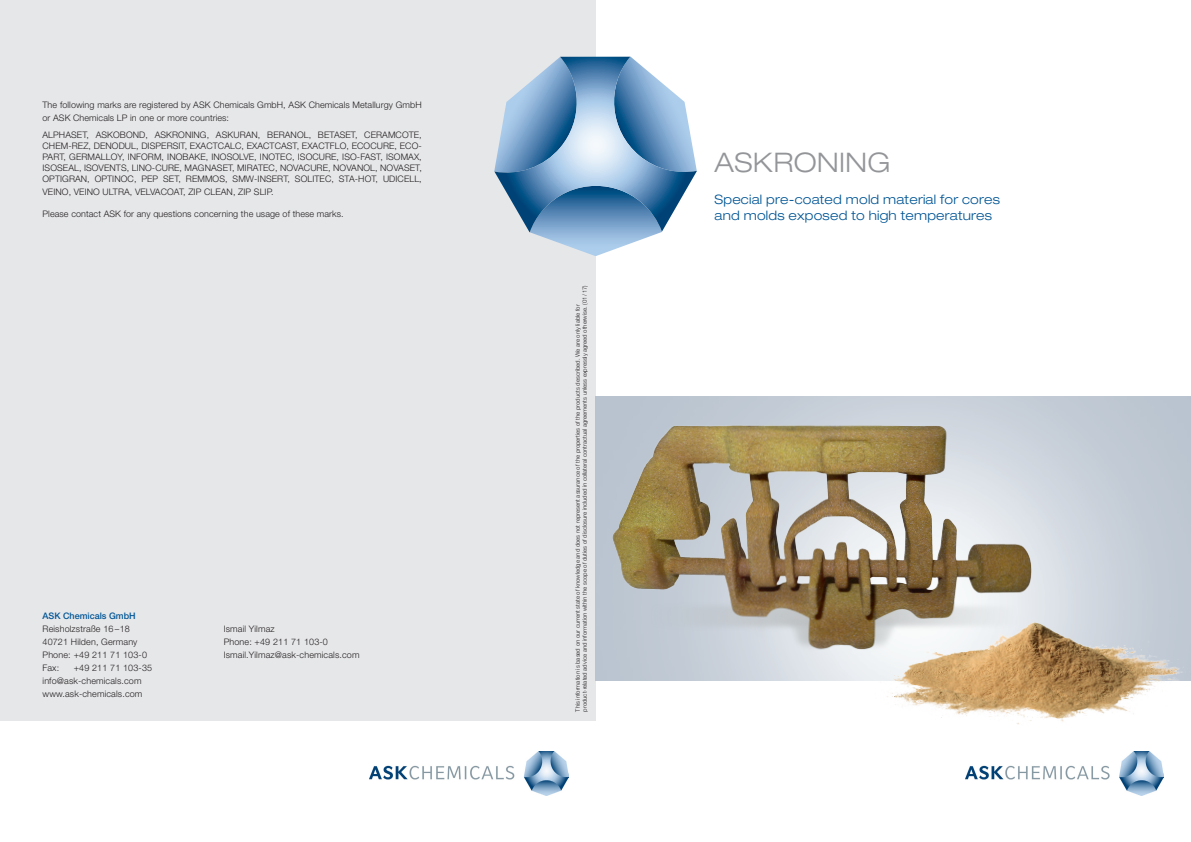
<style>
.page{position:relative;width:1191px;height:842px;background:#fff}
.page>*{position:absolute;margin:0;border:0;box-sizing:border-box;transform-origin:0 0}
.head_titel_50__s_13{font:300 expanded 27px "Helvetica Neue LT Pro";letter-spacing:.015em;color:#939598}
.subhead_titel{font:300 expanded 13px/16px "Helvetica Neue LT Pro";letter-spacing:.015em;color:#005595}
.Copy_9_13_en{font:300 9px/11px "Helvetica Neue LT Pro";letter-spacing:.01em;color:#231f20}
.Adresse_9_13{font:300 9px/13px "Helvetica Neue LT Pro";letter-spacing:.015em;color:#231f20}
.Adresse_9_13-2{font:500 9px "Helvetica Neue LT Pro";color:#005595}
.Copy_9_13_en-2{font:300 6px/7px "Helvetica Neue LT Pro";letter-spacing:-.005em;color:#231f20}
</style>
<div class="page">
<div style="left:0;top:0;width:595px;height:720px;background:#e6e7e9"></div>
<img style="left:595px;top:397px;width:449px;height:283px">
<img style="left:860px;top:586px;width:331px;height:139px">
<img style="left:370px;top:751px;width:198px;height:44px">
<svg style="left:494px;top:57px;width:203px;height:199px"></svg>
<img style="left:965px;top:751px;width:198px;height:44px">
<p class="Copy_9_13_en" style="left:43px;top:99px;width:381px;line-height:13px">The following marks are registered by ASK Chemicals GmbH, ASK Chemicals Metallurgy GmbH or ASK Chemicals LP in one or more countries:</p>
<p class="Copy_9_13_en" style="left:43px;top:129px;width:381px;text-align:justify">ALPHASET, ASKOBOND, ASKRONING, ASKURAN, BERANOL, BETASET, CERAMCOTE, CHEM-REZ, DENODUL, DISPERSIT, EXACTCALC, EXACTCAST, EXACTFLO, ECOCURE, ECO-PART, GERMALLOY, INFORM, INOBAKE, INOSOLVE, INOTEC, ISOCURE, ISO-FAST, ISOMAX, ISOSEAL, ISOVENTS, LINO-CURE, MAGNASET, MIRATEC, NOVACURE, NOVANOL, NOVASET, OPTIGRAN, OPTINOC, PEP SET, REMMOS, SMW-INSERT, SOLITEC, STA-HOT, UDICELL,</p>
<p class="Copy_9_13_en" style="left:43px;top:186px;width:232px">VEINO, VEINO ULTRA, VELVACOAT, ZIP CLEAN, ZIP SLIP.</p>
<p class="Copy_9_13_en" style="left:43px;top:208px;width:303px">Please contact ASK for any questions concerning the usage of these marks.</p>
<p class="Adresse_9_13-2" style="left:43px;top:610px;width:95px">ASK Chemicals GmbH</p>
<p class="Adresse_9_13" style="left:43px;top:622px;width:96px">Reisholzstraße 16 –18<br>40721 Hilden, Germany</p>
<p class="Adresse_9_13" style="left:43px;top:648px;width:106px">Phone: +49 211 71 103-0<br>Fax:</p>
<p class="Adresse_9_13" style="left:74px;top:661px;width:80px">+49 211 71 103-35</p>
<p class="Adresse_9_13" style="left:43px;top:674px;width:101px">info@ask-chemicals.com</p>
<p class="Adresse_9_13" style="left:43px;top:687px;width:101px">www.ask-chemicals.com</p>
<p class="Adresse_9_13" style="left:224px;top:622px;width:106px">Ismail Yilmaz<br>Phone: +49 211 71 103-0</p>
<p class="Adresse_9_13" style="left:224px;top:648px;width:137px">Ismail.Yilmaz@ask-chemicals.com</p>
<p class="Copy_9_13_en-2" style="left:574px;top:711px;width:428px;rotate:-90deg">This information is based on our current state of knowledge and does not represent assurance of the properties of the products described. We are only liable for product-related advice and information within the scope of duties of disclosure included in collateral contractual agreements unless expressly agreed otherwise. (01/17)</p>
<p class="head_titel_50__s_13" style="left:714px;top:145px;width:177px">ASKRONING</p>
<p class="subhead_titel" style="left:714px;top:191px;width:287px">Special pre-coated mold material for cores and molds exposed to high temperatures</p>
</div>
